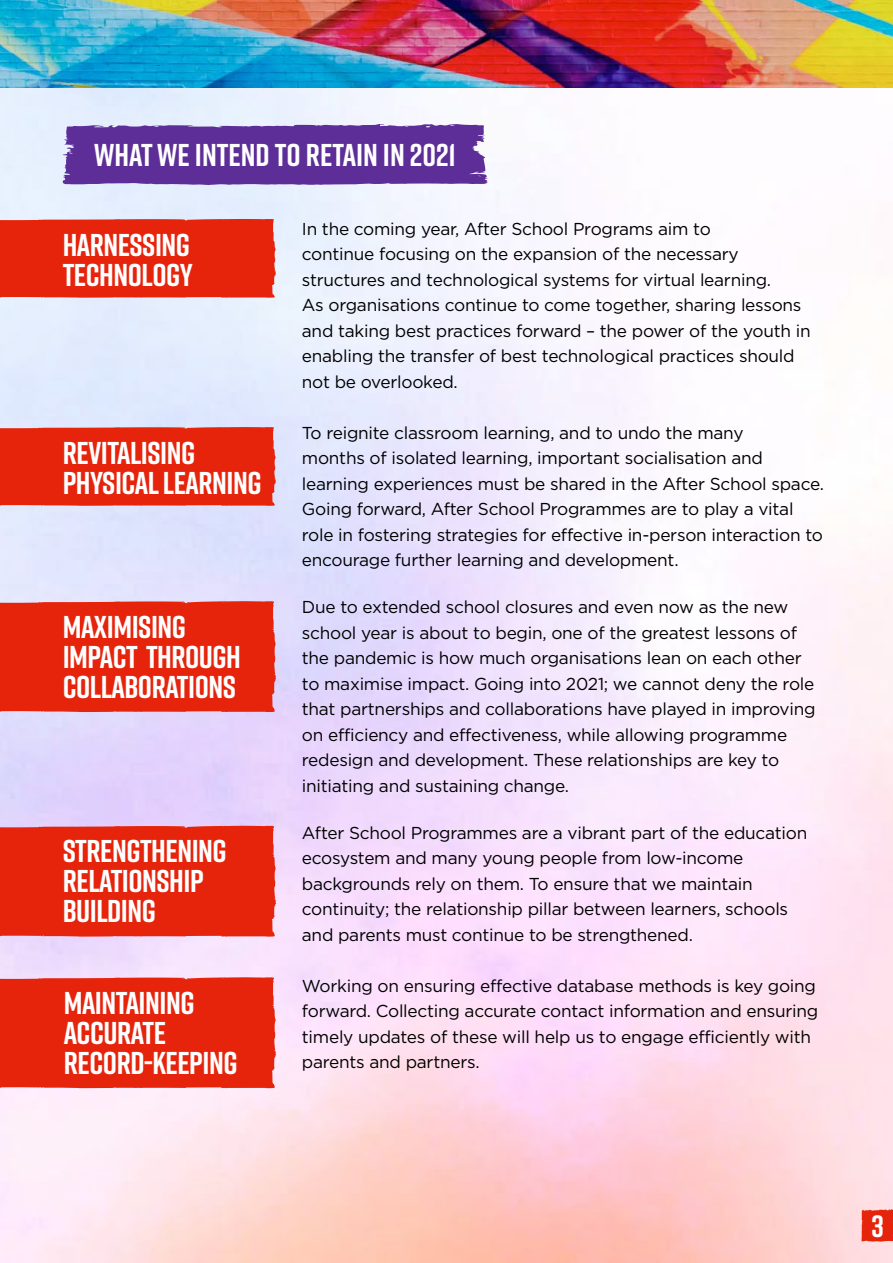
<style>
.page{position:relative;width:893px;height:1263px;background:#fff}
.page>*{position:absolute;margin:0;border:0;box-sizing:border-box;transform-origin:0 0}
.t1{font:700 31.5px/30px "Rift";letter-spacing:-.015em;color:#fff}
.t2{font:700 30.75px "Rift";color:#fff}
.t3{font:17.25px/25.5px "Gotham";letter-spacing:-.015em;color:#000}
</style>
<div class="page">
<img style="left:0;top:87px;width:893px;height:1176px">
<img style="left:0;top:0;width:893px;height:87px">
<svg style="left:67px;top:82px;width:7px;height:4px"></svg>
<svg style="left:407px;top:64px;width:6px;height:2px"></svg>
<svg style="left:62px;top:124px;width:426px;height:61px;background:#663a9e"></svg>
<svg style="left:861px;top:1209px;width:32px;height:33px"></svg>
<div style="left:0;top:219px;width:277px;height:79px;background:#e6240c"></div>
<div style="left:0;top:427px;width:277px;height:79px;background:#e6240c"></div>
<div style="left:0;top:601px;width:277px;height:111px;background:#e6240c"></div>
<div style="left:0;top:826px;width:277px;height:111px;background:#e6240c"></div>
<div style="left:0;top:977px;width:277px;height:111px;background:#e6240c"></div>
<h1 class="t1" style="left:94px;top:139px;width:363px">WHAT WE INTEND TO RETAIN IN 2021</h1>
<h1 class="t1" style="left:63px;top:229px;width:132px">HARNESSING<br>TECHNOLOGY</h1>
<h1 class="t1" style="left:63px;top:437px;width:200px">REVITALISING<br>PHYSICAL LEARNING</h1>
<h1 class="t1" style="left:63px;top:611px;width:180px">MAXIMISING<br>IMPACT THROUGH<br>COLLABORATIONS</h1>
<h1 class="t1" style="left:63px;top:836px;width:166px">STRENGTHENING<br>RELATIONSHIP<br>BUILDING</h1>
<h1 class="t1" style="left:64px;top:987px;width:175px">MAINTAINING<br>ACCURATE<br>RECORD-KEEPING</h1>
<p class="t3" style="left:302px;top:216px;width:510px">In the coming year, After School Programs aim to<br>continue focusing on the expansion of the necessary structures and technological systems for virtual learning.<br>As organisations continue to come together, sharing lessons and taking best practices forward – the power of the youth in enabling the transfer of best technological practices should not be overlooked.</p>
<p class="t3" style="left:302px;top:419px;width:524px">To reignite classroom learning, and to undo the many<br>months of isolated learning, important socialisation and learning experiences must be shared in the After School space.<br>Going forward, After School Programmes are to play a vital role in fostering strategies for effective in-person interaction to encourage further learning and development.</p>
<p class="t3" style="left:302px;top:594px;width:515px">Due to extended school closures and even now as the new school year is about to begin, one of the greatest lessons of the pandemic is how much organisations lean on each other to maximise impact. Going into 2021; we cannot deny the role that partnerships and collaborations have played in improving on efficiency and effectiveness, while allowing programme redesign and development. These relationships are key to initiating and sustaining change.</p>
<p class="t3" style="left:302px;top:820px;width:507px">After School Programmes are a vibrant part of the education ecosystem and many young people from low-income backgrounds rely on them. To ensure that we maintain continuity; the relationship pillar between learners, schools and parents must continue to be strengthened.</p>
<p class="t3" style="left:302px;top:973px;width:518px">Working on ensuring effective database methods is key going forward. Collecting accurate contact information and ensuring timely updates of these will help us to engage efficiently with parents and partners.</p>
<h2 class="t2" style="left:871px;top:1204px;width:14px">3</h2>
</div>
